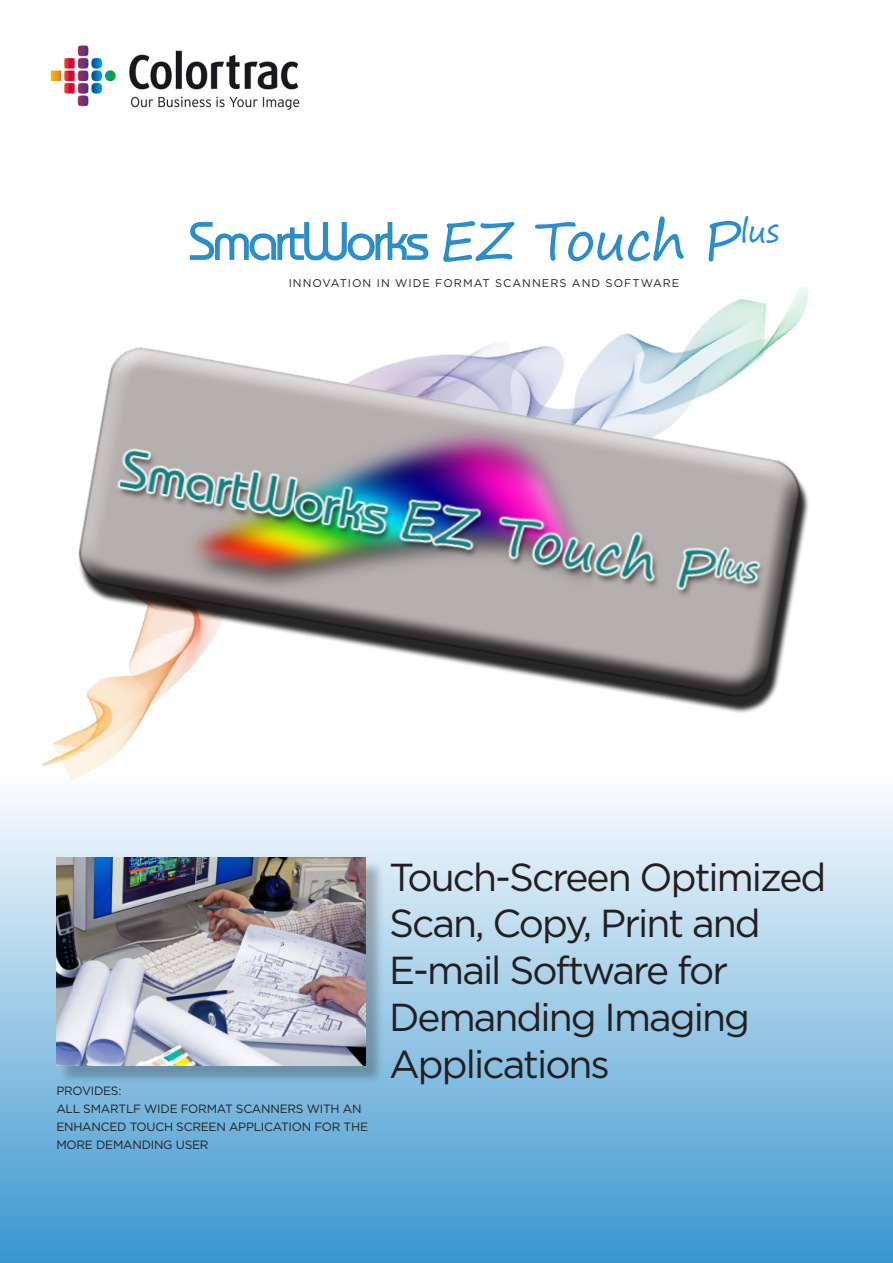
<style>
.page{position:relative;width:893px;height:1263px;background:#fff}
.page>*{position:absolute;margin:0;border:0;box-sizing:border-box;transform-origin:0 0}
.t1{font:54px "Bimini Normal";letter-spacing:-.06em;color:#2b8ecb}
.t2{font:39px/46.8px "Gotham";letter-spacing:-.05em;color:#231f20}
.t3{font:12px/18px "Gotham";letter-spacing:-.02em;color:#231f20}
.t4{font:11.1px "Gotham";letter-spacing:.09em;color:#231f20}
.s1{font-family:"Segoe Print"}
</style>
<div class="page">
<div style="left:0;top:774px;width:893px;height:489px;background:linear-gradient(to bottom,#fdfefe,#3a96ce)"></div>
<img style="left:50px;top:45px;width:250px;height:65px">
<div style="left:59px;top:860px;width:326px;height:224px;background:#231f20;opacity:.3"></div>
<img style="left:56px;top:858px;width:310px;height:208px">
<img style="left:0;top:287px;width:841px;height:510px">
<img style="left:65px;top:335px;width:757px;height:394px">
<h1 class="t1" style="left:189px;top:209px;width:592px">SmartWorks <span class="s1">EZ Touch P</span><sup>lus</sup></h1>
<p class="t4" style="left:289px;top:277px;width:392px">INNOVATION IN WIDE FORMAT SCANN ERS AN D SOFTWARE</p>
<p class="t3" style="left:56px;top:1081px;width:109px">PROVIDES:<br>All SmartLF Wide</p>
<p class="t3" style="left:181px;top:1099px;width:108px">Format Scanners</p>
<p class="t3" style="left:56px;top:1099px;width:307px;text-indent:250px">with an<br>ENHANCED TOUCH SCREEN APPLICATION for</p>
<p class="t3" style="left:344px;top:1117px;width:26px">TH E</p>
<p class="t3" style="left:56px;top:1135px;width:154px">MORE DEMAN DING USER</p>
<h2 class="t2" style="left:389px;top:853px;width:439px">Touch-Screen Optimized<br>Scan, Copy, Print and<br>E-mail Software for<br>Demanding Imaging<br>Applications</h2>
</div>
